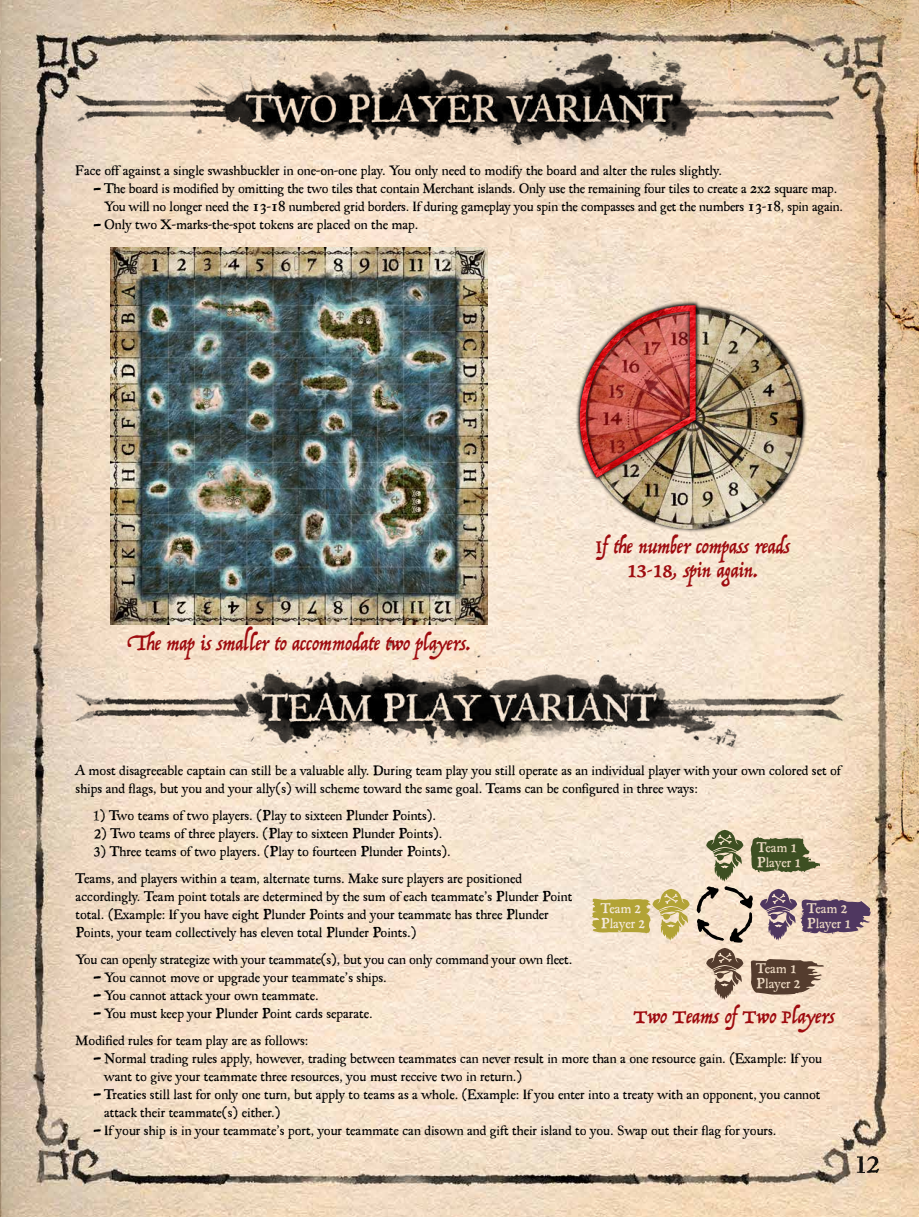
<style>
.page{position:relative;width:919px;height:1217px;background:#fff}
.page>*{position:absolute;margin:0;border:0;box-sizing:border-box;transform-origin:0 0}
.t1{font:21px/24px "Plunder";color:#9e0b0f;text-align:center}
.t2{font:13.5px/18px "Regula Old Face";color:#000}
.t3{font:13.5px/15px "Regula Old Face";color:#eddac4}
.t4{font:13.5px/15px "Regula Old Face";color:#f5eade}
.s1{font-family:"Rise Insid E"}
.s2{font-family:"Plunder"}
</style>
<div class="page">
<img style="left:0;top:0;width:918px;height:1216px">
<img style="left:160px;top:0;width:758px;height:1122px">
<img style="left:0;top:7px;width:918px;height:216px">
<img style="left:0;top:606px;width:918px;height:216px">
<svg style="left:94px;top:188px;width:7px;height:2px"></svg>
<svg style="left:94px;top:224px;width:7px;height:2px"></svg>
<svg style="left:94px;top:975px;width:7px;height:3px"></svg>
<svg style="left:94px;top:993px;width:7px;height:3px"></svg>
<svg style="left:94px;top:1011px;width:7px;height:3px"></svg>
<svg style="left:94px;top:1056px;width:7px;height:3px"></svg>
<svg style="left:94px;top:1092px;width:7px;height:3px"></svg>
<svg style="left:94px;top:1128px;width:7px;height:3px"></svg>
<div style="left:578px;top:304px;width:228px;height:228px;background:#000;opacity:.9"></div>
<img style="left:582px;top:308px;width:220px;height:220px">
<img style="left:700px;top:368px;width:49px;height:99px">
<img style="left:110px;top:247px;width:378px;height:377px">
<div style="left:575px;top:300px;width:125px;height:182px;background:#000;opacity:.9"></div>
<img style="left:579px;top:305px;width:116px;height:172px">
<svg style="left:696px;top:829px;width:174px;height:170px;background:#beac99"></svg>
<svg style="left:591px;top:888px;width:98px;height:52px;background:#d2c280"></svg>
<svg style="left:856px;top:1155px;width:23px;height:17px"></svg>
<p class="t2" style="left:104px;top:162px;width:740px;text-indent:-29px">Face off against a single swashbuckler in one-on-one play. You only need to modify the board and alter the rules slightly.<br>The board is modified by omitting the two tiles that contain Merchant islands. Only use the remaining four tiles to create a 2x2 square map.<br>You will no longer need the 13-18 numbered grid borders. If during gameplay you spin the compasses and get the numbers 13-18, spin again.<br>Only two X-marks-the-spot tokens are placed on the map.</p>
<h1 class="t1" style="left:127px;top:630px;width:344px">The map is smaller to accommodate two players.</h1>
<h1 class="t1" style="left:595px;top:533px;width:195px">If the number compass reads<br>13-18, spin again.</h1>
<p class="t2" style="left:76px;top:760px;width:766px">A most disagreeable captain can still be a valuable ally. During team play you still operate as an individual player with your own colored set of ships and flags, but you and your ally(s) will scheme toward the same goal. Teams can be configured in three ways:</p>
<p class="t2" style="left:94px;top:805px;width:344px"><span class="s1">1</span>) Two teams of two players. (Play to sixteen Plunder Points).</p>
<p class="t2" style="left:94px;top:823px;width:350px"><span class="s1">2</span>) Two teams of three players. (Play to sixteen Plunder Points).</p>
<p class="t2" style="left:76px;top:837px;width:448px;line-height:27px;text-indent:18px"><span class="s1">3</span>) Three teams of two players. (Play to fourteen Plunder Points).<br>Teams, and players within a team, alternate turns. Make sure players are positioned</p>
<p class="t2" style="left:76px;top:886px;width:498px">accordingly. Team point totals are determined by the sum of each teammate’s Plunder Point total. (Example: If you have eight Plunder Points and your teammate has three Plunder<br>Points, your team collectively has eleven total Plunder Points.)</p>
<p class="t2" style="left:104px;top:949px;width:469px;text-indent:-29px">You can openly strategize with your teammate(s), but you can only command your own fleet.<br>You cannot move or upgrade your teammate’s ships.<br>You cannot attack your own teammate.<br>You must keep your Plunder Point cards separate.</p>
<p class="t2" style="left:104px;top:1030px;width:719px;text-indent:-29px">Modified rules for team play are as follows:<br>Normal trading rules apply, however, trading between teammates can never result in more than a one resource gain. (Example: If you want to give your teammate three resources, you must receive two in return.)<br>Treaties still last for only one turn, but apply to teams as a whole. (Example: If you enter into a treaty with an opponent, you cannot attack their teammate(s) either.)<br>If your ship is in your teammate’s port, your teammate can disown and gift their island to you. Swap out their flag for yours.</p>
<p class="t3" style="left:756px;top:839px;width:45px">Team <span class="s2">1<br></span>Player <span class="s2">1</span></p>
<p class="t4" style="left:600px;top:900px;width:45px">Team <span class="s2">2<br></span>Player <span class="s2">2</span></p>
<p class="t3" style="left:806px;top:900px;width:45px">Team <span class="s2">2<br></span>Player <span class="s2">1</span></p>
<p class="t3" style="left:756px;top:961px;width:45px">Team <span class="s2">1<br></span>Player <span class="s2">2</span></p>
<h1 class="t1" style="left:633px;top:1003px;width:202px">Two Teams of Two Players</h1>
</div>
